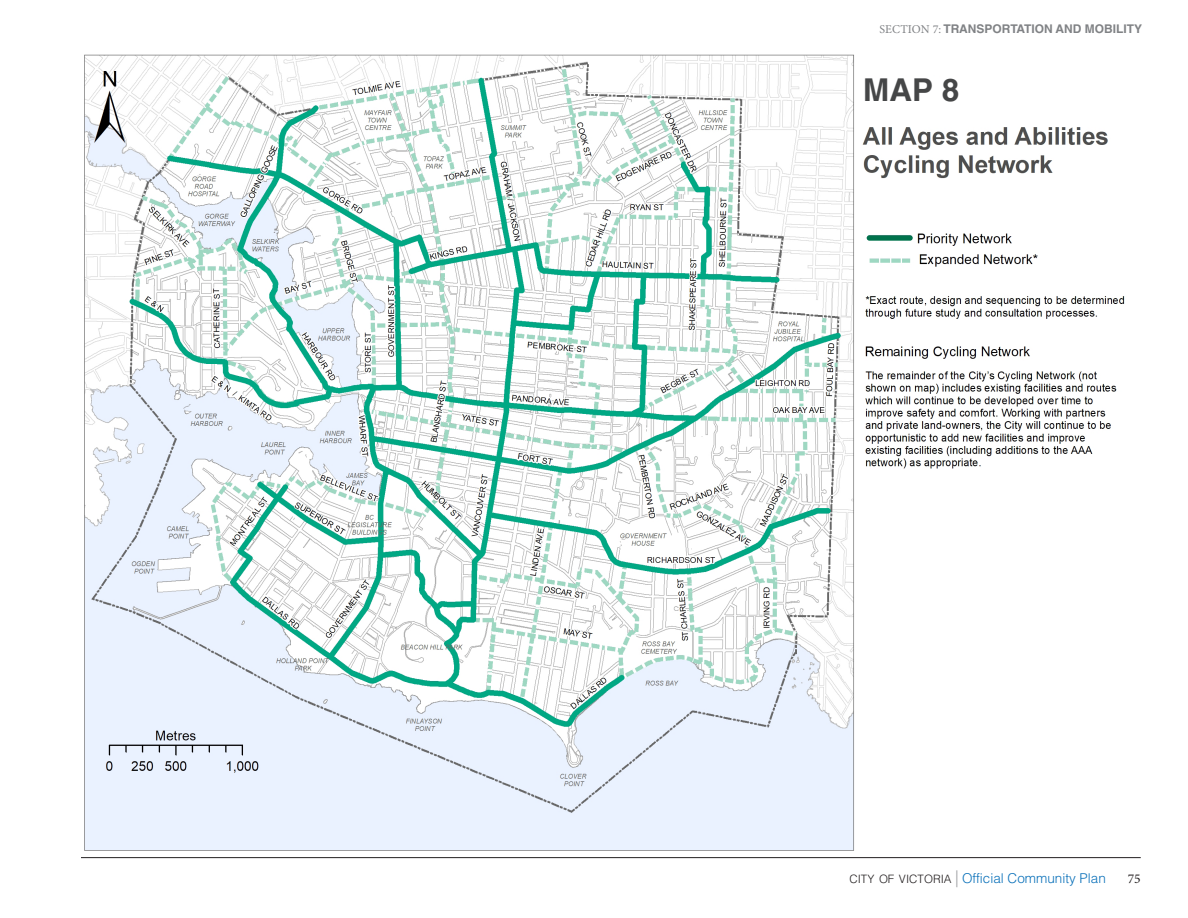
<style>
.page{position:relative;width:1188px;height:918px;background:#fff}
.page>*{position:absolute;margin:0;border:0;box-sizing:border-box;transform-origin:0 0}
.t1{font:700 31.5px "Helvetica LT Std";color:#454647}
.t2{font:300 13.5px "Helvetica LT Std";color:#0970b9}
.t3{font:13.5px "Minion Pro";color:#231f20}
.chpt_head_sm_L{font:700 12px "Helvetica LT Std";color:#808285}
.s1{font-family:"Minion Pro";font-weight:400}
.s2{font-size:11.55px;color:#231f20}
.s3{font-size:16.8px;color:#939598}
</style>
<div class="page">
<hr style="left:81px;top:857px;width:1060px;height:1px;background:#231f20">
<img style="left:84px;top:54px;width:1041px;height:796px">
<div style="left:863px;top:78px;width:112px;height:32px;background:#fff"></div>
<p class="chpt_head_sm_L" style="left:880px;top:22px;width:264px"><span class="s1">SECTION 7:</span> TRANSPORTATION AND MOBILITY</p>
<p class="t1" style="left:863px;top:70px;width:98px">MAP 8</p>
<p class="t2" style="left:849px;top:869px;width:258px"><span class="s2">CITY OF VICTORIA</span> <span class="s3">|</span> Official Community Plan</p>
<p class="t3" style="left:1128px;top:870px;width:14px">75</p>
</div>
